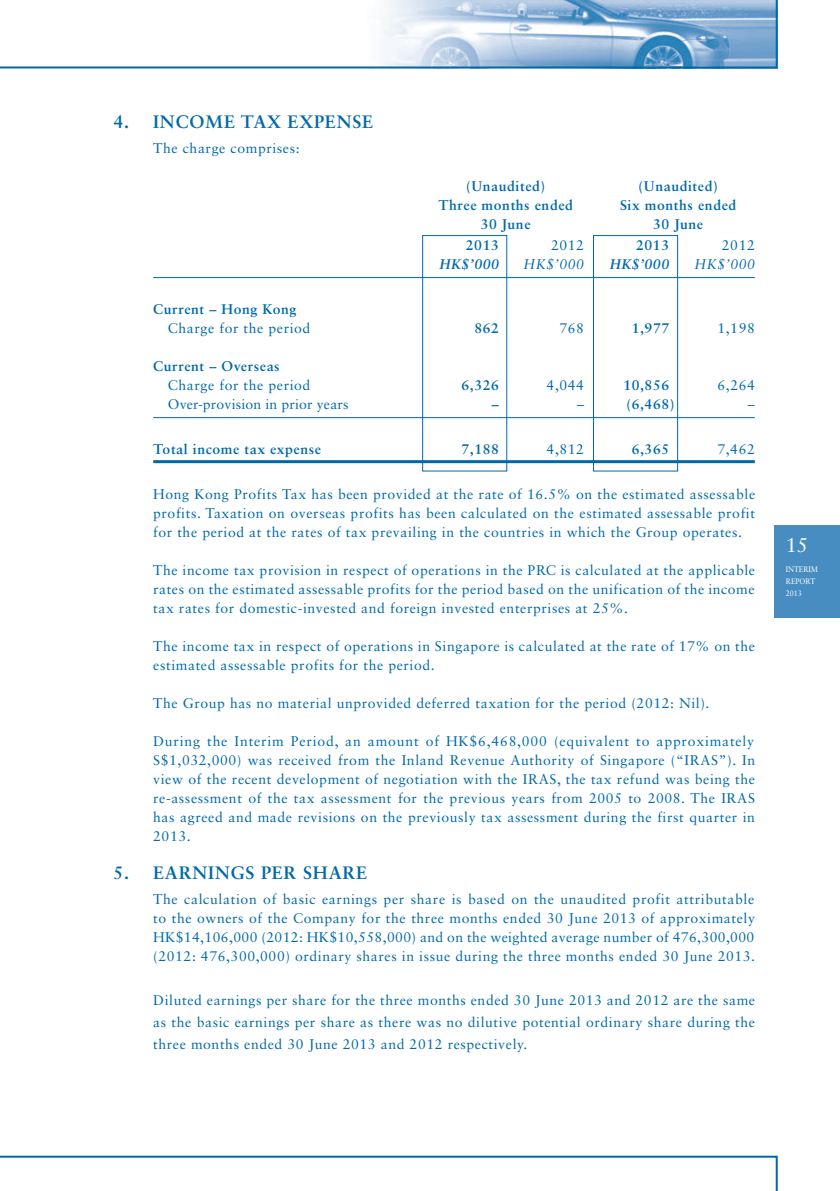
<style>
.page{position:relative;width:840px;height:1191px;background:#fff}
.page>*{position:absolute;margin:0;border:0;box-sizing:border-box;transform-origin:0 0}
.t1{font:20px "Sabon LT Std";color:#fff}
.t2{font:700 18px "Sabon LT Std";color:#0069a8}
.t3{font:14px/19px "Sabon LT Std";letter-spacing:.04em;color:#0069a8;text-align:justify}
.t4{font:700 14px "Sabon LT Std";letter-spacing:.04em;color:#0069a8}
.t5{font:14px "Sabon LT Std";letter-spacing:.01em;color:#0069a8}
.t6{font:italic 700 14px "Sabon LT Std";letter-spacing:.04em;color:#0069a8}
.t7{font:italic 14px "Sabon LT Std";letter-spacing:.04em;color:#0069a8}
.t8{font:8px/12px "Sabon LT Std";color:#fff;scale:.9 1}
</style>
<div class="page">
<div style="left:773px;top:525px;width:66px;height:93px;background:#488dc1"></div>
<svg style="left:0;top:1155px;width:777px;height:36px"></svg>
<svg style="left:0;top:0;width:777px;height:68px"></svg>
<hr style="left:153px;top:277px;width:601px;height:1px;background:#0069a8">
<hr style="left:153px;top:417px;width:601px;height:1px;background:#0069a8">
<hr style="left:153px;top:460px;width:601px;height:3px;background:#0069a8">
<div style="left:422px;top:235px;width:85px;height:236px;border:1px solid #0069a8"></div>
<div style="left:592px;top:235px;width:85px;height:236px;border:1px solid #0069a8"></div>
<p class="t2" style="left:113px;top:111px;width:63px">4. Income</p>
<p class="t2" style="left:241px;top:111px;width:15px">tax</p>
<p class="t2" style="left:287px;top:111px;width:14px">expense</p>
<p class="t3" style="left:153px;top:138px;width:148px">The charge comprises:</p>
<p class="t4" style="left:466px;top:177px;width:81px">(Unaudited)</p>
<p class="t4" style="left:638px;top:177px;width:81px">(Unaudited)</p>
<p class="t4" style="left:438px;top:196px;width:136px">Three months ended</p>
<p class="t4" style="left:619px;top:196px;width:118px">Six months ended</p>
<p class="t4" style="left:480px;top:215px;width:51px">30 June</p>
<p class="t4" style="left:653px;top:215px;width:51px">30 June</p>
<p class="t4" style="left:465px;top:236px;width:34px">2013</p>
<p class="t3" style="left:550px;top:235px;width:34px">2012</p>
<p class="t4" style="left:636px;top:236px;width:34px">2013</p>
<p class="t3" style="left:721px;top:235px;width:34px">2012</p>
<p class="t6" style="left:439px;top:256px;width:61px">HK$’000</p>
<p class="t7" style="left:523px;top:256px;width:62px">HK$’000</p>
<p class="t6" style="left:609px;top:256px;width:61px">HK$’000</p>
<p class="t7" style="left:694px;top:256px;width:62px">HK$’000</p>
<p class="t4" style="left:153px;top:300px;width:145px">Current – Hong Kong</p>
<p class="t3" style="left:168px;top:318px;width:144px">Charge for the period</p>
<p class="t4" style="left:474px;top:319px;width:26px">862</p>
<p class="t3" style="left:559px;top:318px;width:26px">768</p>
<p class="t4" style="left:631px;top:319px;width:39px">1,977</p>
<p class="t3" style="left:717px;top:318px;width:39px">1,198</p>
<p class="t4" style="left:153px;top:357px;width:128px">Current – Overseas</p>
<p class="t3" style="left:168px;top:375px;width:144px">Charge for the period</p>
<p class="t4" style="left:461px;top:376px;width:39px">6,326</p>
<p class="t3" style="left:546px;top:375px;width:39px">4,044</p>
<p class="t4" style="left:623px;top:376px;width:47px">10,856</p>
<p class="t3" style="left:717px;top:375px;width:39px">6,264</p>
<p class="t5" style="left:168px;top:396px;width:182px">Over-provision in prior years</p>
<p class="t4" style="left:491px;top:395px;width:8px">–</p>
<p class="t3" style="left:576px;top:394px;width:8px">–</p>
<p class="t4" style="left:626px;top:395px;width:49px">(6,468)</p>
<p class="t3" style="left:747px;top:394px;width:8px">–</p>
<p class="t4" style="left:153px;top:440px;width:169px">Total income tax expense</p>
<p class="t4" style="left:461px;top:440px;width:39px">7,188</p>
<p class="t3" style="left:546px;top:439px;width:39px">4,812</p>
<p class="t4" style="left:631px;top:440px;width:39px">6,365</p>
<p class="t3" style="left:717px;top:439px;width:39px">7,462</p>
<p class="t3" style="left:153px;top:484px;width:603px">Hong Kong Profits Tax has been provided at the rate of 16.5% on the estimated assessable profits. Taxation on overseas profits has been calculated on the estimated assessable profit for the period at the rates of tax prevailing in the countries in which the Group operates.</p>
<p class="t3" style="left:153px;top:560px;width:603px">The income tax provision in respect of operations in the PRC is calculated at the applicable rates on the estimated assessable profits for the period based on the unification of the income tax rates for domestic-invested and foreign invested enterprises at 25%.</p>
<p class="t3" style="left:153px;top:636px;width:603px">The income tax in respect of operations in Singapore is calculated at the rate of 17% on the estimated assessable profits for the period.</p>
<p class="t3" style="left:153px;top:693px;width:557px">The Group has no material unprovided deferred taxation for the period (2012: Nil).</p>
<p class="t3" style="left:153px;top:731px;width:603px">During the Interim Period, an amount of HK$6,468,000 (equivalent to approximately S$1,032,000) was received from the Inland Revenue Authority of Singapore (“IRAS”). In view of the recent development of negotiation with the IRAS, the tax refund was being the re-assessment of the tax assessment for the previous years from 2005 to 2008. The IRAS has agreed and made revisions on the previously tax assessment during the first quarter in 2013.</p>
<p class="t2" style="left:113px;top:862px;width:66px">5. Earnings</p>
<p class="t2" style="left:261px;top:862px;width:13px">per</p>
<p class="t2" style="left:303px;top:862px;width:14px">share</p>
<p class="t3" style="left:153px;top:889px;width:603px">The calculation of basic earnings per share is based on the unaudited profit attributable to the owners of the Company for the three months ended 30 June 2013 of approximately HK$14,106,000 (2012: HK$10,558,000) and on the weighted average number of 476,300,000 (2012: 476,300,000) ordinary shares in issue during the three months ended 30 June 2013.</p>
<p class="t3" style="left:153px;top:989px;width:603px;line-height:22px">Diluted earnings per share for the three months ended 30 June 2013 and 2012 are the same as the basic earnings per share as there was no dilutive potential ordinary share during the three months ended 30 June 2013 and 2012 respectively.</p>
<h1 class="t1" style="left:785px;top:533px;width:24px">15</h1>
<p class="t8" style="left:785px;top:563px;width:37px">INTERIM<br>REPORT<br>2013</p>
</div>
